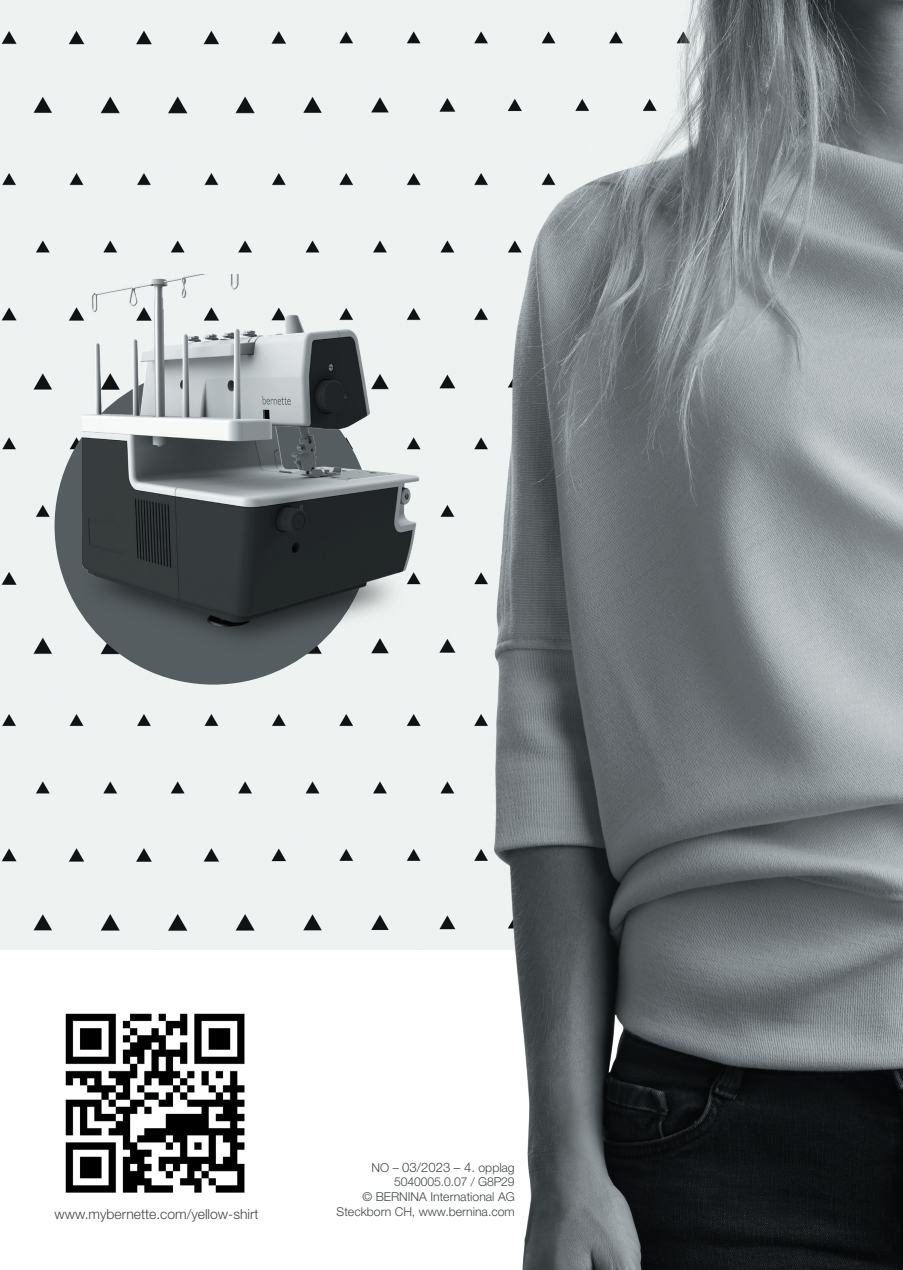
<style>
.page{position:relative;width:903px;height:1270px;background:#fff}
.page>*{position:absolute;margin:0;border:0;box-sizing:border-box;transform-origin:0 0}
.t1{font:300 13.83px "Helvetica Neue";color:#414748}
.t2{font:300 13.12px "Helvetica Neue";color:#414748}
.t3{font:300 12.25px/14.7px "Helvetica Neue";color:#414748;text-align:right}
.s1{font-size:12.25px}
</style>
<div class="page">
<div style="left:0;top:0;width:398px;height:950px;background:#eef2f1"></div>
<img style="left:65px;top:1013px;width:180px;height:180px">
<img style="left:398px;top:0;width:505px;height:1270px">
<div style="left:55px;top:367px;width:317px;height:318px;background:#565d60;border-radius:50%"></div>
<img style="left:82px;top:274px;width:405px;height:386px">
<p class="t1" style="left:55px;top:1205px;width:205px">www.mybernette.com/yellow-shirt</p>
<p class="t2" style="left:371px;top:1159px;width:145px"><span class="s1">NO –</span> 03/2023 – 4. <span class="s1">opplag</span></p>
<p class="t3" style="left:337px;top:1174px;width:180px">5040005.0.07 / G8P29<br>© BERNINA International AG<br>Steckborn CH, www.bernina.com</p>
</div>
